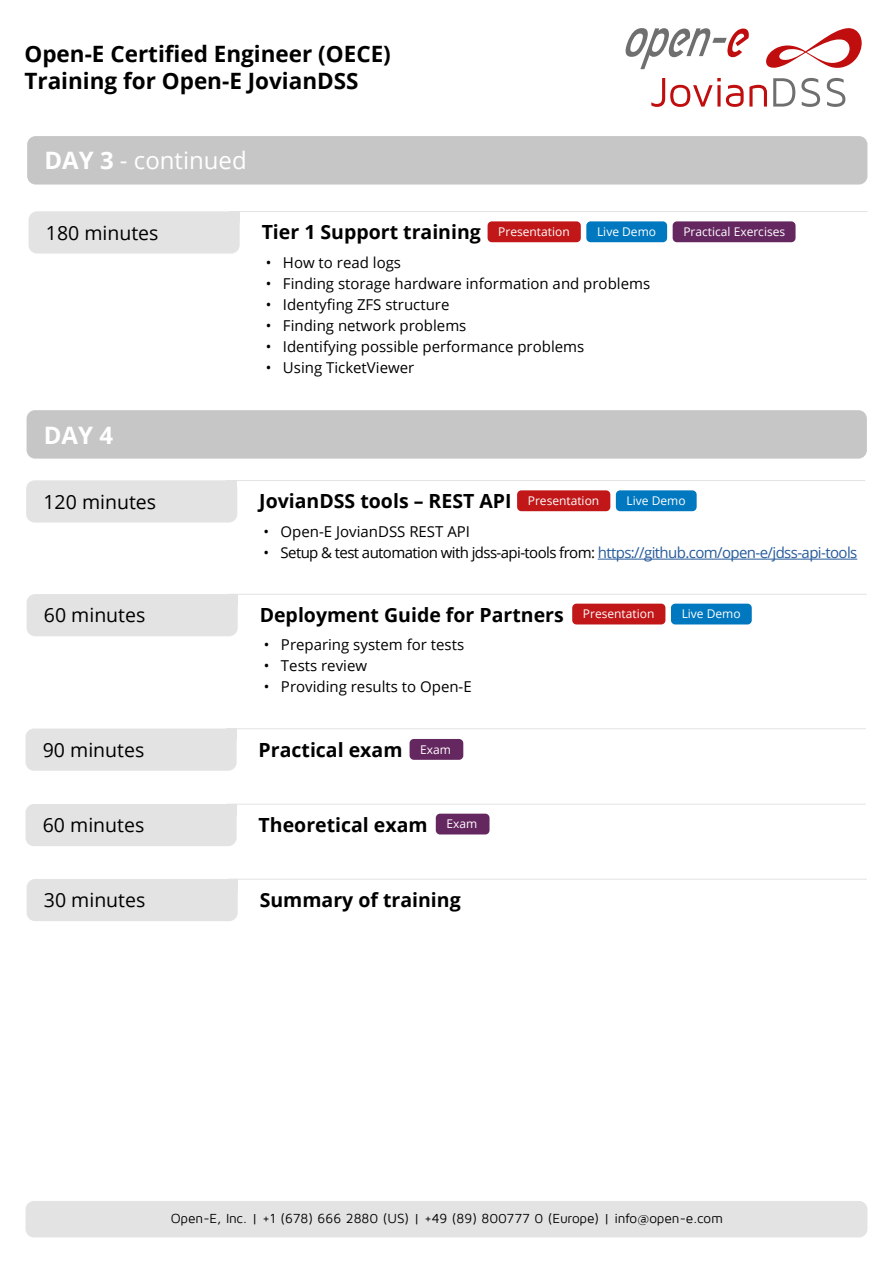
<style>
.page{position:relative;width:893px;height:1263px;background:#fff}
.page>*{position:absolute;margin:0;border:0;box-sizing:border-box;transform-origin:0 0}
.t1{font:24px "Open Sans";color:#fff}
.t2{font:700 24px "Open Sans";color:#fff}
.t3{font:700 22.5px/27px "Open Sans";color:#000}
.t4{font:700 19.5px "Open Sans";color:#000}
.t5{font:19.5px "Open Sans";color:#000}
.t6{font:15px "Open Sans";color:#000}
.t7{font:15px "Open Sans";letter-spacing:-.04em;color:#000}
.t8{font:13.5px "Maven Pro";letter-spacing:-.01em;color:#000}
.t9{font:12px "Open Sans";color:#fff}
.s1{font-weight:700}
.s2{color:#275b9b}
.s3{font-weight:400;font-size:12px;color:#fff}
</style>
<div class="page">
<svg style="left:626px;top:28px;width:123px;height:41px"></svg>
<svg style="left:766px;top:28px;width:96px;height:40px"></svg>
<svg style="left:773px;top:78px;width:72px;height:29px"></svg>
<svg style="left:651px;top:78px;width:116px;height:29px"></svg>
<div style="left:26px;top:1201px;width:841px;height:36px;background:#e3e3e3;border-radius:9px"></div>
<div style="left:27px;top:136px;width:840px;height:49px;background:#c6c6c6;border-radius:9px"></div>
<div style="left:27px;top:410px;width:840px;height:49px;background:#c6c6c6;border-radius:9px"></div>
<div style="left:27px;top:594px;width:211px;height:42px;background:#e3e3e3;border-radius:9px"></div>
<hr style="left:228px;top:594px;width:639px;height:1px;background:#e3e3e3">
<div style="left:227px;top:594px;width:11px;height:12px;background:#e3e3e3"></div>
<div style="left:572px;top:604px;width:93px;height:20px;background:#c11718;border-radius:4px"></div>
<div style="left:671px;top:604px;width:81px;height:20px;background:#0078c0;border-radius:4px"></div>
<div style="left:26px;top:804px;width:211px;height:42px;background:#e3e3e3;border-radius:9px"></div>
<hr style="left:227px;top:804px;width:639px;height:1px;background:#e3e3e3">
<div style="left:226px;top:804px;width:11px;height:11px;background:#e3e3e3"></div>
<div style="left:436px;top:814px;width:53px;height:20px;background:#642760;border-radius:4px"></div>
<div style="left:26px;top:728px;width:211px;height:43px;background:#e3e3e3;border-radius:9px"></div>
<hr style="left:227px;top:728px;width:639px;height:1px;background:#e3e3e3">
<div style="left:226px;top:728px;width:11px;height:12px;background:#e3e3e3"></div>
<div style="left:410px;top:739px;width:53px;height:21px;background:#642760;border-radius:4px"></div>
<div style="left:27px;top:879px;width:211px;height:42px;background:#e3e3e3;border-radius:9px"></div>
<hr style="left:228px;top:879px;width:639px;height:1px;background:#e3e3e3">
<div style="left:227px;top:879px;width:11px;height:11px;background:#e3e3e3"></div>
<div style="left:26px;top:480px;width:211px;height:42px;background:#e3e3e3;border-radius:9px"></div>
<hr style="left:598px;top:559px;width:259px;height:1px;background:#275b9b">
<hr style="left:227px;top:480px;width:638px;height:1px;background:#e3e3e3">
<div style="left:226px;top:480px;width:11px;height:12px;background:#e3e3e3"></div>
<div style="left:517px;top:490px;width:93px;height:21px;background:#c11718;border-radius:4px"></div>
<div style="left:616px;top:490px;width:81px;height:21px;background:#0078c0;border-radius:4px"></div>
<div style="left:29px;top:211px;width:211px;height:43px;background:#e3e3e3;border-radius:9px"></div>
<hr style="left:230px;top:211px;width:637px;height:1px;background:#e3e3e3">
<div style="left:229px;top:211px;width:11px;height:12px;background:#e3e3e3"></div>
<div style="left:488px;top:221px;width:93px;height:21px;background:#c11718;border-radius:4px"></div>
<div style="left:586px;top:221px;width:81px;height:21px;background:#0078c0;border-radius:4px"></div>
<div style="left:673px;top:221px;width:122px;height:21px;background:#642760;border-radius:4px"></div>
<h2 class="t3" style="left:24px;top:40px;width:368px">Open-E Certified Engineer (OECE)<br>Training for Open-E JovianDSS</h2>
<h1 class="t1" style="left:44px;top:144px;width:204px"><span class="s1">DAY 3</span> - continued</h1>
<h3 class="t5" style="left:46px;top:219px;width:114px">180 minutes</h3>
<h3 class="t4" style="left:262px;top:218px;width:221px">Tier 1 Support training</h3>
<p class="t6" style="left:266px;top:252px;width:137px">• How to read logs</p>
<p class="t6" style="left:266px;top:273px;width:386px">• Finding storage hardware information and problems</p>
<p class="t6" style="left:266px;top:294px;width:185px">• Identyfing ZFS structure</p>
<p class="t6" style="left:266px;top:315px;width:202px">• Finding network problems</p>
<p class="t6" style="left:266px;top:336px;width:320px">• Identifying possible performance problems</p>
<p class="t6" style="left:266px;top:357px;width:150px">• Using TicketViewer</p>
<p class="t9" style="left:498px;top:223px;width:73px">Presentation</p>
<p class="t9" style="left:597px;top:223px;width:61px">Live Demo</p>
<p class="t9" style="left:683px;top:223px;width:103px">Practical Exercises</p>
<h1 class="t2" style="left:44px;top:418px;width:71px">DAY 4</h1>
<h3 class="t5" style="left:43px;top:488px;width:114px">120 minutes</h3>
<h3 class="t4" style="left:259px;top:487px;width:254px">JovianDSS tools – REST API</h3>
<p class="t6" style="left:264px;top:521px;width:208px">• Open-E JovianDSS REST API</p>
<p class="t7" style="left:264px;top:542px;width:595px">• Setup &amp; test automation with jdss-api-tools from: <span class="s2">https://github.com/open-e/jdss-api-tools</span></p>
<p class="t9" style="left:528px;top:492px;width:73px">Presentation</p>
<p class="t9" style="left:627px;top:492px;width:61px">Live Demo</p>
<h3 class="t5" style="left:44px;top:602px;width:103px">60 minutes</h3>
<h3 class="t4" style="left:260px;top:601px;width:306px">Deployment Guide for Partners</h3>
<p class="t6" style="left:264px;top:634px;width:202px">• Preparing system for tests</p>
<p class="t6" style="left:264px;top:655px;width:105px">• Tests review</p>
<p class="t6" style="left:264px;top:676px;width:209px">• Providing results to Open-E</p>
<h3 class="t5" style="left:43px;top:736px;width:103px">90 minutes</h3>
<h3 class="t4" style="left:259px;top:736px;width:194px">Practical exam <span class="s3">Exam</span></h3>
<p class="t9" style="left:583px;top:606px;width:73px">Presentation</p>
<p class="t9" style="left:682px;top:606px;width:61px">Live Demo</p>
<h3 class="t5" style="left:43px;top:812px;width:103px">60 minutes</h3>
<h3 class="t4" style="left:259px;top:811px;width:220px">Theoretical exam <sup>Exam</sup></h3>
<h3 class="t5" style="left:44px;top:887px;width:103px">30 minutes</h3>
<h3 class="t4" style="left:260px;top:886px;width:202px">Summary of training</h3>
<p class="t8" style="left:171px;top:1211px;width:554px">Open-E, Inc. | +1 (678) 666 2880 (US) | +49 (89) 800777 0 (Europe) | info@open-e.com</p>
</div>
